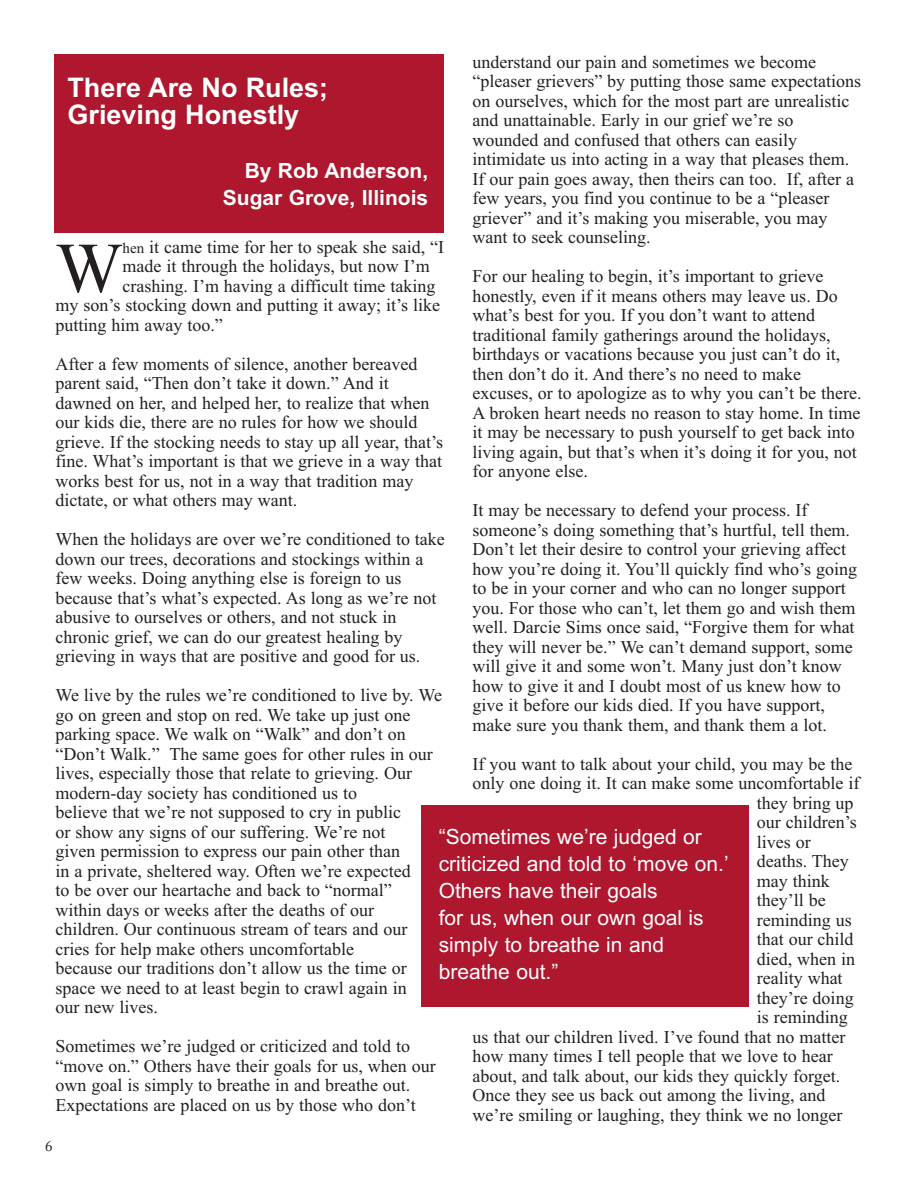
<style>
.page{position:relative;width:918px;height:1188px;background:#fff}
.page>*{position:absolute;margin:0;border:0;box-sizing:border-box;transform-origin:0 0}
.t1{font:71.25px "Times New Roman";color:#231f20}
.t2{font:700 27px/27px "Arial";color:#fff}
.t3{font:21px/27px "Arial";color:#fff}
.t4{font:700 21px/27px "Arial";color:#fff;text-align:right}
.t5{font:18px/19.5px "Times New Roman";color:#231f20}
.t6{font:15px "Adobe Caslon Pro";color:#231f20}
.s1{font-size:15px}
</style>
<div class="page">
<div style="left:54px;top:54px;width:390px;height:179px;background:#ae172d"></div>
<div style="left:422px;top:805px;width:327px;height:202px;background:#ae172d"></div>
<p class="t5" style="left:472px;top:52px;width:390px">understand our pain and sometimes we become “pleaser grievers” by putting those same expectations on ourselves, which for the most part are unrealistic and unattainable. Early in our grief we’re so wounded and confused that others can easily intimidate us into acting in a way that pleases them.<br>If our pain goes away, then theirs can too. If, after a few years, you find you continue to be a “pleaser griever” and it’s making you miserable, you may want to seek counseling.</p>
<p class="t5" style="left:472px;top:267px;width:391px">For our healing to begin, it’s important to grieve honestly, even if it means others may leave us. Do what’s best for you. If you don’t want to attend traditional family gatherings around the holidays, birthdays or vacations because you just can’t do it, then don’t do it. And there’s no need to make excuses, or to apologize as to why you can’t be there.<br>A broken heart needs no reason to stay home. In time it may be necessary to push yourself to get back into living again, but that’s when it’s doing it for you, not for anyone else.</p>
<p class="t5" style="left:472px;top:501px;width:386px">It may be necessary to defend your process. If someone’s doing something that’s hurtful, tell them.<br>Don’t let their desire to control your grieving affect how you’re doing it. You’ll quickly find who’s going to be in your corner and who can no longer support you. For those who can’t, let them go and wish them well. Darcie Sims once said, “Forgive them for what they will never be.” We can’t demand support, some will give it and some won’t. Many just don’t know how to give it and I doubt most of us knew how to give it before our kids died. If you have support, make sure you thank them, and thank them a lot.</p>
<p class="t5" style="left:472px;top:754px;width:381px">If you want to talk about your child, you may be the</p>
<p class="t5" style="left:472px;top:774px;width:388px">only one doing it. It can make some uncomfortable if</p>
<p class="t5" style="left:757px;top:793px;width:98px">they bring up</p>
<p class="t5" style="left:757px;top:813px;width:101px">our children’s</p>
<p class="t5" style="left:757px;top:832px;width:55px">lives or</p>
<p class="t5" style="left:757px;top:852px;width:94px">deaths. They</p>
<p class="t5" style="left:757px;top:871px;width:74px">may think</p>
<p class="t5" style="left:757px;top:891px;width:70px">they’ll be</p>
<p class="t5" style="left:757px;top:910px;width:96px">reminding us</p>
<p class="t5" style="left:757px;top:930px;width:98px">that our child</p>
<p class="t5" style="left:757px;top:949px;width:100px">died, when in</p>
<p class="t5" style="left:757px;top:969px;width:87px">reality what</p>
<p class="t5" style="left:757px;top:988px;width:98px">they’re doing</p>
<p class="t5" style="left:757px;top:1008px;width:92px">is reminding</p>
<p class="t5" style="left:472px;top:1027px;width:374px">us that our children lived. I’ve found that no matter</p>
<p class="t5" style="left:472px;top:1047px;width:362px">how many times I tell people that we love to hear</p>
<p class="t5" style="left:472px;top:1066px;width:369px">about, and talk about, our kids they quickly forget.</p>
<p class="t5" style="left:472px;top:1086px;width:354px">Once they see us back out among the living, and</p>
<p class="t5" style="left:472px;top:1105px;width:372px">we’re smiling or laughing, they think we no longer</p>
<h2 class="t2" style="left:68px;top:74px;width:262px">There Are No Rules;<br>Grieving Honestly</h2>
<p class="t4" style="left:223px;top:157px;width:207px">By Rob Anderson,<br>Sugar Grove, Illinois</p>
<h1 class="t1" style="left:56px;top:226px;width:69px">W</h1>
<p class="t5" style="left:123px;top:237px;width:323px"><span class="s1">hen</span> it came time for her to speak she said, “I</p>
<p class="t5" style="left:123px;top:256px;width:309px">made it through the holidays, but now I’m</p>
<p class="t5" style="left:123px;top:276px;width:314px">crashing. I’m having a difficult time taking</p>
<p class="t5" style="left:55px;top:295px;width:386px">my son’s stocking down and putting it away; it’s like</p>
<p class="t5" style="left:55px;top:315px;width:169px">putting him away too.”</p>
<p class="t5" style="left:55px;top:354px;width:389px">After a few moments of silence, another bereaved parent said, “Then don’t take it down.” And it dawned on her, and helped her, to realize that when our kids die, there are no rules for how we should grieve. If the stocking needs to stay up all year, that’s fine. What’s important is that we grieve in a way that works best for us, not in a way that tradition may dictate, or what others may want.</p>
<p class="t5" style="left:55px;top:529px;width:391px">When the holidays are over we’re conditioned to take down our trees, decorations and stockings within a few weeks. Doing anything else is foreign to us because that’s what’s expected. As long as we’re not abusive to ourselves or others, and not stuck in chronic grief, we can do our greatest healing by grieving in ways that are positive and good for us.</p>
<p class="t5" style="left:55px;top:685px;width:388px">We live by the rules we’re conditioned to live by. We go on green and stop on red. We take up just one parking space. We walk on “Walk” and don’t on “Don’t Walk.” The same goes for other rules in our lives, especially those that relate to grieving. Our modern-day society has conditioned us to<br>believe that we’re not supposed to cry in public<br>or show any signs of our suffering. We’re not<br>given permission to express our pain other than<br>in a private, sheltered way. Often we’re expected<br>to be over our heartache and back to “normal” within days or weeks after the deaths of our<br>children. Our continuous stream of tears and our cries for help make others uncomfortable<br>because our traditions don’t allow us the time or space we need to at least begin to crawl again in<br>our new lives.</p>
<p class="t5" style="left:55px;top:1036px;width:382px">Sometimes we’re judged or criticized and told to “move on.” Others have their goals for us, when our own goal is simply to breathe in and breathe out.<br>Expectations are placed on us by those who don’t</p>
<p class="t3" style="left:439px;top:823px;width:292px">“Sometimes we’re judged or criticized and told to ‘move on.’<br>Others have their goals<br>for us, when our own goal is simply to breathe in and breathe out.”</p>
<p class="t6" style="left:45px;top:1140px;width:9px">6</p>
</div>
